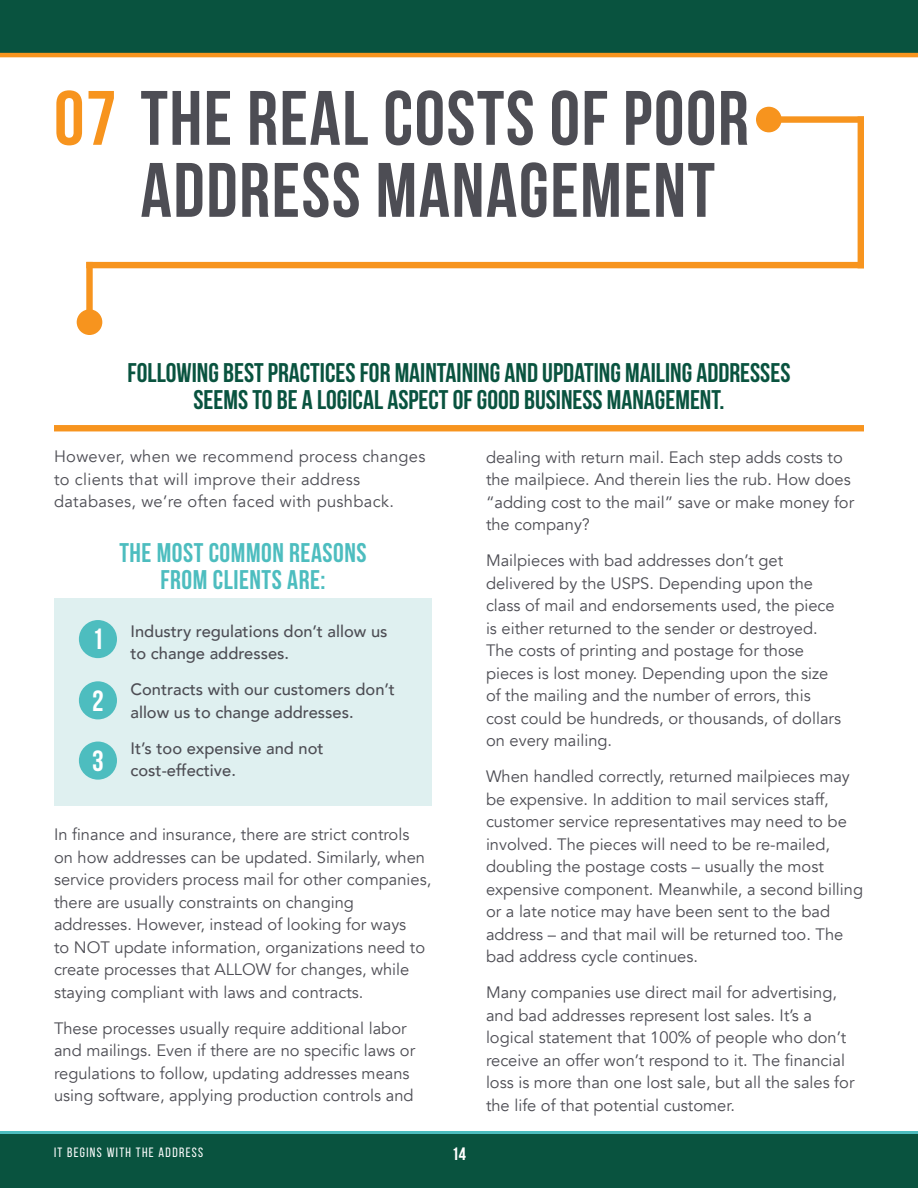
<style>
.page{position:relative;width:918px;height:1188px;background:#fff}
.page>*{position:absolute;margin:0;border:0;box-sizing:border-box;transform-origin:0 0}
.t1{font:700 76.95px/72px "Bebas Neue";letter-spacing:.02em;color:#4d4d54}
.t2{font:700 29.25px/60.8px "Bebas Neue";color:#fff;text-align:justify}
.t3{font:700 27px/27px "Bebas Neue";color:#09533f;text-align:center}
.t4{font:700 27px/27px "Bebas Neue";letter-spacing:.02em;color:#4dbdbf;text-align:center}
.t5{font:700 18px "Bebas Neue";color:#fff}
.t6{font:16.5px/22.5px "Avenir";color:#4d4d54}
.t7{font:500 16.5px/22.5px "Avenir";color:#4d4d54}
.t8{font:16.5px/22.5px "Avenir";letter-spacing:.02em;color:#4d4d54}
.t9{font:13.5px "Bebas Neue";letter-spacing:.1em;color:#fff}
.s1{color:#f7941e}
</style>
<div class="page">
<div style="left:0;top:1134px;width:918px;height:54px;background:#09533f"></div>
<hr style="left:0;top:1131px;width:918px;height:3px;background:#4dbdbf">
<div style="left:0;top:0;width:918px;height:54px;background:#09533f"></div>
<hr style="left:0;top:53px;width:918px;height:4px;background:#f7941e">
<div style="left:769px;top:116px;width:95px;height:7px;background:#f7941e"></div>
<div style="left:756px;top:107px;width:26px;height:25px;background:#f7941e;border-radius:50%"></div>
<div style="left:858px;top:116px;width:6px;height:152px;background:#f7941e"></div>
<div style="left:86px;top:262px;width:778px;height:6px;background:#f7941e"></div>
<div style="left:86px;top:262px;width:7px;height:60px;background:#f7941e"></div>
<div style="left:77px;top:309px;width:25px;height:26px;background:#f7941e;border-radius:50%"></div>
<div style="left:54px;top:425px;width:810px;height:6px;background:#f7941e"></div>
<div style="left:54px;top:598px;width:378px;height:207px;background:#dff0f0"></div>
<div style="left:79px;top:620px;width:38px;height:38px;background:#4dbdbf;border-radius:50%"></div>
<div style="left:79px;top:681px;width:38px;height:38px;background:#4dbdbf;border-radius:50%"></div>
<div style="left:79px;top:742px;width:38px;height:38px;background:#4dbdbf;border-radius:50%"></div>
<h1 class="t1" style="left:141px;top:81px;width:610px;text-indent:-87px"><span class="s1">07</span> THE REAL COSTS OF POOR<br>ADDRESS MANAGEMENT</h1>
<h3 class="t3" style="left:128px;top:359px;width:664px">FOLLOWING BEST PRACTICES FOR MAINTAINING AND UPDATING MAILING ADDRESSES<br>SEEMS TO BE A LOGICAL ASPECT OF GOOD BUSINESS MANAGEMENT.</h3>
<p class="t8" style="left:54px;top:445px;width:373px">However, when we recommend process changes to clients that will improve their address databases, we’re often faced with pushback.</p>
<h2 class="t2" style="left:92px;top:609px;width:13px">1<br>2<br>3</h2>
<h3 class="t4" style="left:119px;top:539px;width:249px">THE MOST COMMON REASONS<br>FROM CLIENTS ARE:</h3>
<p class="t7" style="left:130px;top:619px;width:259px">Industry regulations don’t allow us to change addresses.</p>
<p class="t7" style="left:130px;top:677px;width:266px">Contracts with our customers don’t allow us to change addresses.</p>
<p class="t7" style="left:130px;top:736px;width:195px">It’s too expensive and not cost-effective.</p>
<p class="t6" style="left:54px;top:823px;width:379px">In finance and insurance, there are strict controls on how addresses can be updated. Similarly, when service providers process mail for other companies, there are usually constraints on changing addresses. However, instead of looking for ways<br>to NOT update information, organizations need to create processes that ALLOW for changes, while staying compliant with laws and contracts.</p>
<p class="t6" style="left:54px;top:1017px;width:363px">These processes usually require additional labor and mailings. Even if there are no specific laws or regulations to follow, updating addresses means using software, applying production controls and</p>
<p class="t9" style="left:54px;top:1145px;width:151px">IT BEGINS WITH THE ADDRESS</p>
<p class="t5" style="left:452px;top:1144px;width:16px">14</p>
<p class="t6" style="left:486px;top:446px;width:370px">dealing with return mail. Each step adds costs to the mailpiece. And therein lies the rub. How does “adding cost to the mail” save or make money for the company?</p>
<p class="t6" style="left:486px;top:550px;width:357px">Mailpieces with bad addresses don’t get delivered by the USPS. Depending upon the class of mail and endorsements used, the piece is either returned to the sender or destroyed.<br>The costs of printing and postage for those pieces is lost money. Depending upon the size of the mailing and the number of errors, this cost could be hundreds, or thousands, of dollars on every mailing.</p>
<p class="t6" style="left:486px;top:766px;width:379px">When handled correctly, returned mailpieces may be expensive. In addition to mail services staff, customer service representatives may need to be involved. The pieces will need to be re-mailed, doubling the postage costs – usually the most expensive component. Meanwhile, a second billing or a late notice may have been sent to the bad address – and that mail will be returned too. The bad address cycle continues.</p>
<p class="t6" style="left:486px;top:982px;width:370px">Many companies use direct mail for advertising, and bad addresses represent lost sales. It’s a logical statement that 100% of people who don’t receive an offer won’t respond to it. The financial loss is more than one lost sale, but all the sales for the life of that potential customer.</p>
</div>
